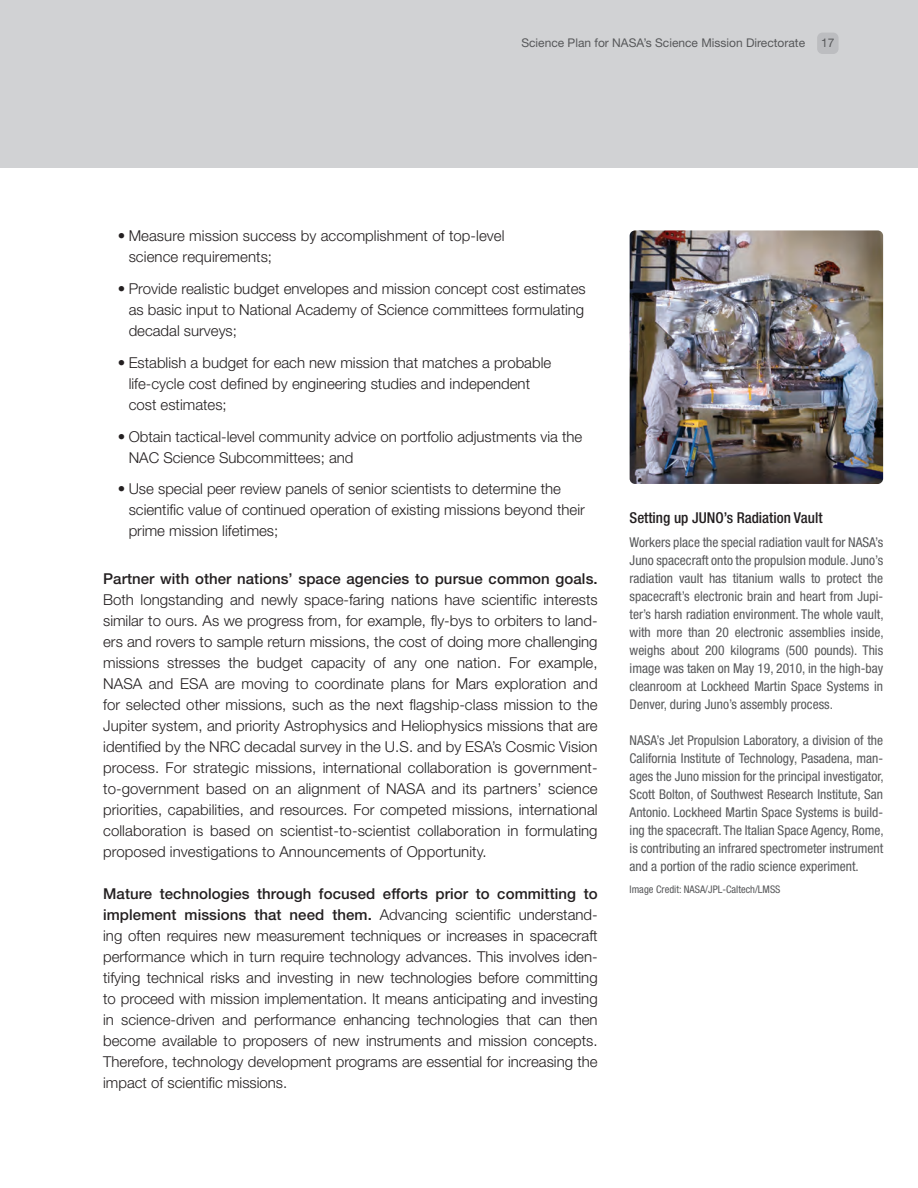
<style>
.page{position:relative;width:918px;height:1188px;background:#fff}
.page>*{position:absolute;margin:0;border:0;box-sizing:border-box;transform-origin:0 0}
.t1{font:300 15px/21px "Helvetica Neue LT Std";color:#231f20}
.t2{font:500 condensed 15px "Helvetica Neue LT Std";color:#231f20}
.t3{font:condensed 13.5px/18px "Helvetica Neue LT Std";color:#57585a;text-align:justify}
.t4{font:12px "Helvetica Neue LT Std";color:#57585a}
.t5{font:condensed 10.5px "Helvetica Neue LT Std";color:#57585a}
.s1{font-weight:500}
</style>
<div class="page">
<div style="left:0;top:0;width:918px;height:168px;background:#d1d2d4"></div>
<div style="left:817px;top:33px;width:22px;height:21px;background:#bcbdc0;border-radius:5px"></div>
<img style="left:630px;top:230px;width:253px;height:254px">
<p class="t4" style="left:521px;top:36px;width:285px">Science Plan for NASA’s Science Mission Directorate</p>
<h3 class="t4" style="left:821px;top:36px;width:15px">17</h3>
<h2 class="t1" style="left:118px;top:225px;width:388px">• Measure mission success by accomplishment of top-level</h2>
<h2 class="t1" style="left:118px;top:278px;width:469px">• Provide realistic budget envelopes and mission concept cost estimates</h2>
<h2 class="t1" style="left:129px;top:246px;width:145px">science requirements;</h2>
<h2 class="t1" style="left:129px;top:299px;width:457px">as basic input to National Academy of Science committees formulating decadal surveys;</h2>
<h2 class="t1" style="left:129px;top:373px;width:403px">life-cycle cost defined by engineering studies and independent cost estimates;</h2>
<h2 class="t1" style="left:129px;top:446px;width:226px">NAC Science Subcommittees; and</h2>
<h2 class="t1" style="left:118px;top:352px;width:435px">• Establish a budget for each new mission that matches a probable</h2>
<h2 class="t1" style="left:118px;top:425px;width:466px">• Obtain tactical-level community advice on portfolio adjustments via the</h2>
<h2 class="t1" style="left:118px;top:478px;width:445px">• Use special peer review panels of senior scientists to determine the</h2>
<h2 class="t1" style="left:129px;top:499px;width:458px">scientific value of continued operation of existing missions beyond their prime mission lifetimes;</h2>
<p class="t1" style="left:103px;top:568px;width:496px;text-align:justify"><span class="s1">Partner with other nations’ space agencies to pursue common goals.<br></span>Both longstanding and newly space-faring nations have scientific interests similar to ours. As we progress from, for example, fly-bys to orbiters to land&shy;ers and rovers to sample return missions, the cost of doing more challenging missions stresses the budget capacity of any one nation. For example, NASA and ESA are moving to coordinate plans for Mars exploration and for selected other missions, such as the next flagship-class mission to the Jupiter system, and priority Astrophysics and Heliophysics missions that are identified by the NRC decadal survey in the U.S. and by ESA’s Cosmic Vision process. For strategic missions, international collaboration is government&shy;to-government based on an alignment of NASA and its partners’ science priorities, capabilities, and resources. For competed missions, international collaboration is based on scientist-to-scientist collaboration in formulating proposed investigations to Announcements of Opportunity.</p>
<p class="t1" style="left:103px;top:883px;width:496px;text-align:justify"><span class="s1">Mature technologies through focused efforts prior to committing to implement missions that need them.</span> Advancing scientific understand&shy;ing often requires new measurement techniques or increases in spacecraft performance which in turn require technology advances. This involves iden&shy;tifying technical risks and investing in new technologies before committing to proceed with mission implementation. It means anticipating and investing in science-driven and performance enhancing technologies that can then become available to proposers of new instruments and mission concepts.<br>Therefore, technology development programs are essential for increasing the impact of scientific missions.</p>
<h1 class="t2" style="left:630px;top:508px;width:194px">Setting up JUNO’s Radiation Vault</h1>
<h2 class="t3" style="left:630px;top:534px;width:256px">Workers place the special radiation vault for NASA’s Juno spacecraft onto the propulsion module. Juno’s radiation vault has titanium walls to protect the spacecraft’s electronic brain and heart from Jupi&shy;ter’s harsh radiation environment. The whole vault, with more than 20 electronic assemblies inside, weighs about 200 kilograms (500 pounds). This image was taken on May 19, 2010, in the high-bay cleanroom at Lockheed Martin Space Systems in Denver, during Juno’s assembly process.</h2>
<h2 class="t3" style="left:630px;top:732px;width:256px">NASA’s Jet Propulsion Laboratory, a division of the California Institute of Technology, Pasadena, man&shy;ages the Juno mission for the principal investigator, Scott Bolton, of Southwest Research Institute, San Antonio. Lockheed Martin Space Systems is build&shy;ing the spacecraft. The Italian Space Agency, Rome, is contributing an infrared spectrometer instrument and a portion of the radio science experiment.</h2>
<h2 class="t5" style="left:630px;top:883px;width:152px">Image Credit: NASA/JPL-Caltech/LMSS</h2>
</div>
